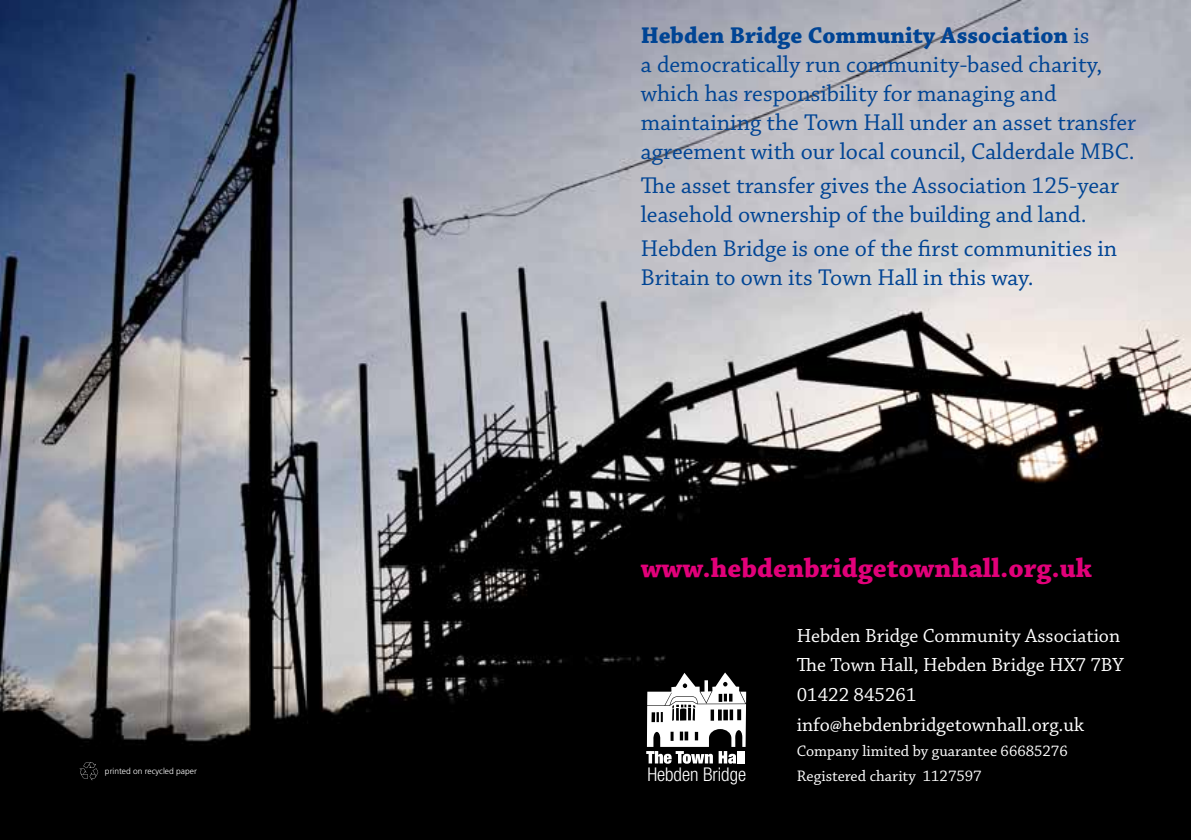
<style>
.page{position:relative;width:1191px;height:840px;background:#fff}
.page>*{position:absolute;margin:0;border:0;box-sizing:border-box;transform-origin:0 0}
.t1{font:700 28px "Chaparral Pro";color:#e2007a}
.t2{font:24px/28.8px "Chaparral Pro";color:#004494}
.t3{font:20px/29.6px "Chaparral Pro";color:#fff}
.t4{font:300 condensed 19px "Helvetica Neue";color:#fff}
.t5{font:16px/24.8px "Chaparral Pro";color:#fff}
.t6{font:300 8.4px "Frutiger";color:#fff}
.s1{font-weight:700}
</style>
<div class="page">
<img style="left:0;top:0;width:1191px;height:839px">
<svg style="left:79px;top:761px;width:19px;height:19px"></svg>
<svg style="left:646px;top:672px;width:100px;height:91px"></svg>
<p class="t6" style="left:105px;top:765px;width:93px">printed on recycled paper</p>
<p class="t2" style="left:641px;top:22px;width:497px"><span class="s1">Hebden Bridge Community Association</span> is<br>a democratically run community-based charity, which has responsibility for managing and maintaining the Town Hall under an asset transfer agreement with our local council, Calderdale MBC.</p>
<p class="t2" style="left:641px;top:172px;width:480px">The asset transfer gives the Association 125-year leasehold ownership of the building and land.</p>
<p class="t2" style="left:641px;top:235px;width:478px">Hebden Bridge is one of the first communities in<br>Britain to own its Town Hall in this way.</p>
<p class="t1" style="left:641px;top:551px;width:452px">www.hebdenbridgetownhall.org.uk</p>
<p class="t4" style="left:647px;top:763px;width:100px">Hebden Bridge</p>
<p class="t3" style="left:797px;top:621px;width:328px">Hebden Bridge Community Association<br>The Town Hall, Hebden Bridge HX7 7BY<br>01422 845261 info@hebdenbridgetownhall.org.uk</p>
<p class="t5" style="left:797px;top:738px;width:272px">Company limited by guarantee 66685276<br>Registered charity 1127597</p>
</div>
